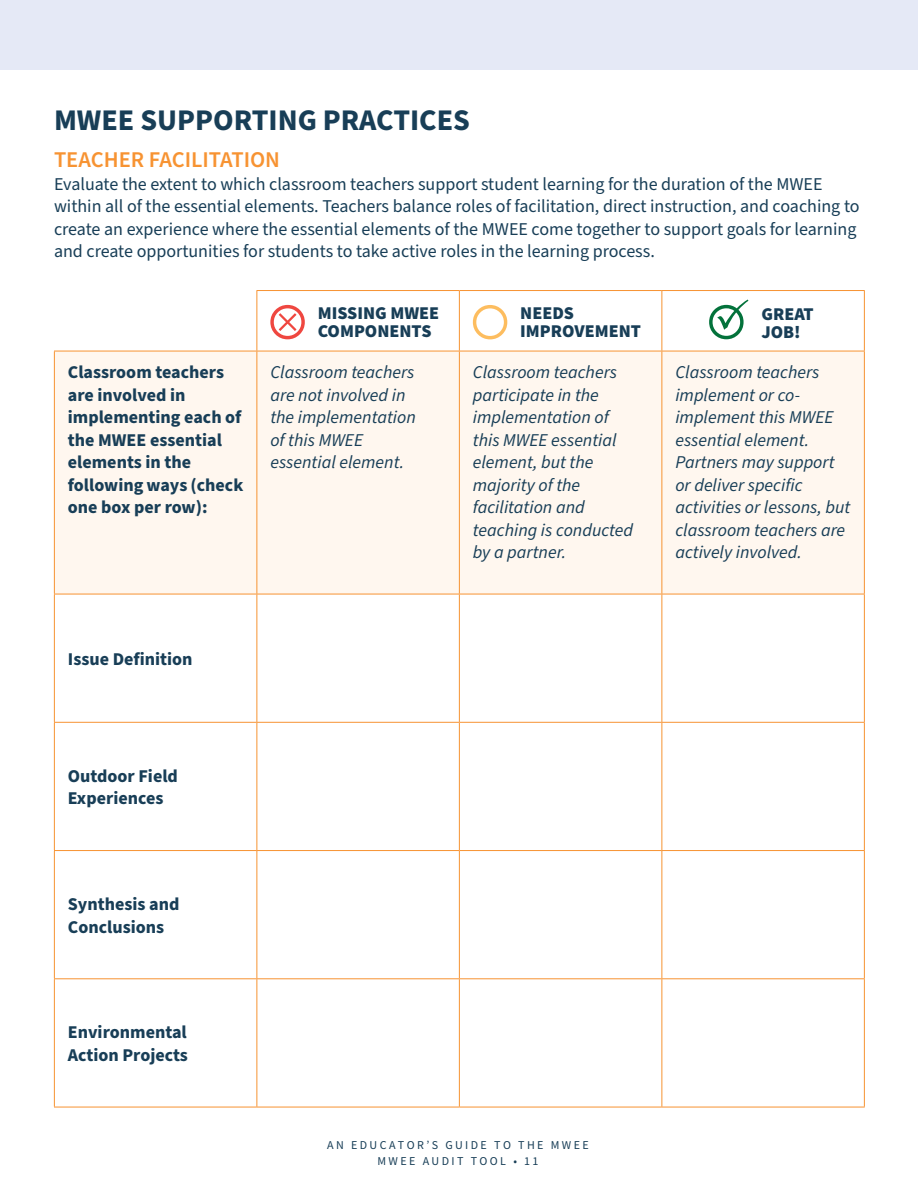
<style>
.page{position:relative;width:918px;height:1188px;background:#fff}
.page>*{position:absolute;margin:0;border:0;box-sizing:border-box;transform-origin:0 0}
.t1{font:700 30px "Source Sans Pro";color:#183e57}
.t2{font:600 22.5px "Source Sans Pro";color:#f79332}
.t3{font:italic 18px/22.5px "Source Sans Pro";color:#183e57}
.t4{font:18px/22.5px "Source Sans Pro";color:#183e57}
.t5{font:700 18px/22.5px "Source Sans Pro";color:#183e57}
.t6{font:900 18px/18px "Source Sans Pro";color:#183e57}
.t7{font:12px/16.6px "Source Sans Pro";letter-spacing:.2em;color:#183e57;text-align:center}
</style>
<div class="page">
<div style="left:0;top:0;width:918px;height:70px;background:#e5e9f6"></div>
<div style="left:55px;top:352px;width:809px;height:242px;background:#fff7ef"></div>
<hr style="left:256px;top:291px;width:1px;height:60px;background:#f79332">
<hr style="left:256px;top:290px;width:203px;height:1px;background:#f79332">
<hr style="left:459px;top:291px;width:1px;height:60px;background:#f79332">
<hr style="left:459px;top:290px;width:203px;height:1px;background:#f79332">
<hr style="left:662px;top:291px;width:1px;height:60px;background:#f79332">
<hr style="left:662px;top:290px;width:203px;height:1px;background:#f79332">
<hr style="left:864px;top:291px;width:1px;height:60px;background:#f79332">
<hr style="left:54px;top:351px;width:1px;height:243px;background:#f79332">
<hr style="left:54px;top:351px;width:203px;height:1px;background:#f79332">
<hr style="left:257px;top:351px;width:202px;height:1px;background:#f79332">
<hr style="left:459px;top:351px;width:203px;height:1px;background:#f79332">
<hr style="left:662px;top:351px;width:203px;height:1px;background:#f79332">
<hr style="left:256px;top:351px;width:1px;height:243px;background:#f79332">
<hr style="left:459px;top:351px;width:1px;height:243px;background:#f79332">
<hr style="left:662px;top:351px;width:1px;height:243px;background:#f79332">
<hr style="left:864px;top:351px;width:1px;height:243px;background:#f79332">
<hr style="left:54px;top:594px;width:1px;height:128px;background:#f79332">
<hr style="left:256px;top:594px;width:1px;height:128px;background:#f79332">
<hr style="left:459px;top:594px;width:1px;height:128px;background:#f79332">
<hr style="left:662px;top:594px;width:1px;height:128px;background:#f79332">
<hr style="left:864px;top:594px;width:1px;height:128px;background:#f79332">
<hr style="left:54px;top:723px;width:1px;height:127px;background:#f79332">
<hr style="left:256px;top:723px;width:1px;height:127px;background:#f79332">
<hr style="left:459px;top:723px;width:1px;height:127px;background:#f79332">
<hr style="left:662px;top:723px;width:1px;height:127px;background:#f79332">
<hr style="left:864px;top:723px;width:1px;height:127px;background:#f79332">
<hr style="left:54px;top:851px;width:1px;height:127px;background:#f79332">
<hr style="left:256px;top:851px;width:1px;height:127px;background:#f79332">
<hr style="left:459px;top:851px;width:1px;height:127px;background:#f79332">
<hr style="left:662px;top:851px;width:1px;height:127px;background:#f79332">
<hr style="left:864px;top:851px;width:1px;height:127px;background:#f79332">
<hr style="left:54px;top:979px;width:1px;height:128px;background:#f79332">
<hr style="left:256px;top:979px;width:1px;height:128px;background:#f79332">
<hr style="left:459px;top:979px;width:1px;height:128px;background:#f79332">
<hr style="left:662px;top:979px;width:1px;height:128px;background:#f79332">
<hr style="left:864px;top:979px;width:1px;height:128px;background:#f79332">
<hr style="left:54px;top:594px;width:203px;height:1px;background:#f79332">
<hr style="left:257px;top:594px;width:202px;height:1px;background:#f79332">
<hr style="left:459px;top:594px;width:203px;height:1px;background:#f79332">
<hr style="left:662px;top:594px;width:203px;height:1px;background:#f79332">
<hr style="left:54px;top:1107px;width:203px;height:1px;background:#f79332">
<hr style="left:257px;top:1107px;width:202px;height:1px;background:#f79332">
<hr style="left:459px;top:1107px;width:203px;height:1px;background:#f79332">
<hr style="left:662px;top:1107px;width:203px;height:1px;background:#f79332">
<hr style="left:54px;top:722px;width:203px;height:1px;background:#f79332">
<hr style="left:257px;top:722px;width:202px;height:1px;background:#f79332">
<hr style="left:459px;top:722px;width:203px;height:1px;background:#f79332">
<hr style="left:662px;top:722px;width:203px;height:1px;background:#f79332">
<hr style="left:54px;top:850px;width:203px;height:1px;background:#f79332">
<hr style="left:257px;top:850px;width:202px;height:1px;background:#f79332">
<hr style="left:459px;top:850px;width:203px;height:1px;background:#f79332">
<hr style="left:662px;top:850px;width:203px;height:1px;background:#f79332">
<hr style="left:54px;top:978px;width:203px;height:1px;background:#f79332">
<hr style="left:257px;top:978px;width:202px;height:1px;background:#f79332">
<hr style="left:459px;top:978px;width:203px;height:1px;background:#f79332">
<hr style="left:662px;top:978px;width:203px;height:1px;background:#f79332">
<svg style="left:270px;top:305px;width:35px;height:34px"></svg>
<svg style="left:473px;top:305px;width:34px;height:34px"></svg>
<svg style="left:709px;top:300px;width:39px;height:39px"></svg>
<h1 class="t1" style="left:54px;top:99px;width:418px">MWEE SUPPORTING PRACTICES</h1>
<h2 class="t2" style="left:54px;top:145px;width:228px">TEACHER FACILITATION</h2>
<p class="t4" style="left:54px;top:173px;width:807px">Evaluate the extent to which classroom teachers support student learning for the duration of the MWEE within all of the essential elements. Teachers balance roles of facilitation, direct instruction, and coaching to create an experience where the essential elements of the MWEE come together to support goals for learning and create opportunities for students to take active roles in the learning process.</p>
<p class="t6" style="left:318px;top:304px;width:123px">MISSING MWEE<br>COMPONENTS</p>
<p class="t6" style="left:520px;top:304px;width:122px">NEEDS<br>IMPROVEMENT</p>
<p class="t6" style="left:761px;top:305px;width:54px">GREAT<br>JOB!</p>
<p class="t5" style="left:68px;top:361px;width:177px">Classroom teachers are involved in implementing each of the MWEE essential elements in the following ways (check one box per row):</p>
<p class="t3" style="left:270px;top:361px;width:147px">Classroom teachers are not involved in the implementation of this MWEE essential element.</p>
<p class="t3" style="left:473px;top:361px;width:162px">Classroom teachers participate in the implementation of this MWEE essential element, but the majority of the facilitation and teaching is conducted by a partner.</p>
<p class="t3" style="left:675px;top:361px;width:176px">Classroom teachers implement or co&shy;implement this MWEE essential element.<br>Partners may support or deliver specific activities or lessons, but classroom teachers are actively involved.</p>
<p class="t5" style="left:68px;top:648px;width:126px">Issue Definition</p>
<p class="t5" style="left:68px;top:765px;width:112px">Outdoor Field<br>Experiences</p>
<p class="t5" style="left:68px;top:893px;width:113px">Synthesis and<br>Conclusions</p>
<p class="t5" style="left:68px;top:1022px;width:122px">Environmental<br>Action Projects</p>
<p class="t7" style="left:327px;top:1136px;width:263px">AN EDUCATOR’S GUIDE TO THE MWEE<br>MWEE AUDIT TOOL • 11</p>
</div>
